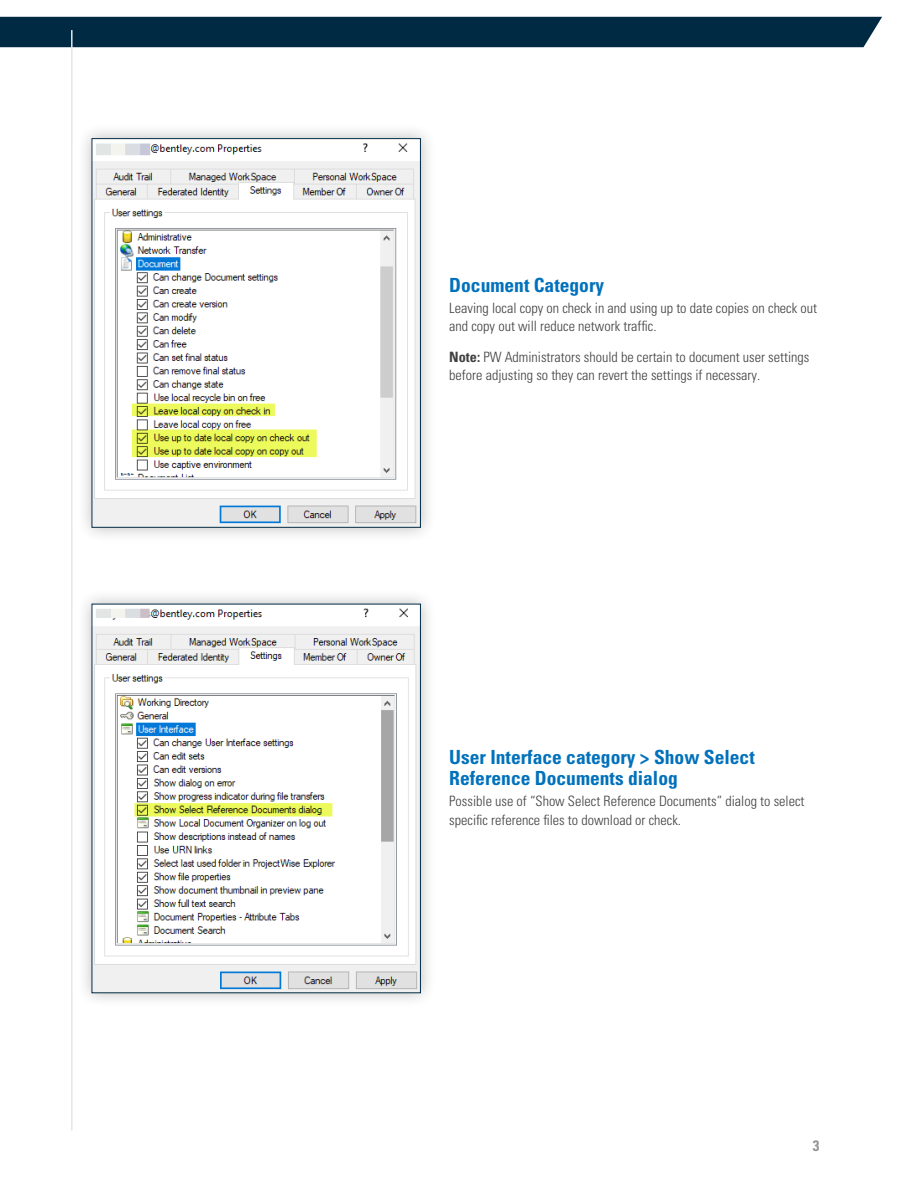
<style>
.page{position:relative;width:918px;height:1188px;background:#fff}
.page>*{position:absolute;margin:0;border:0;box-sizing:border-box;transform-origin:0 0}
.t1{font:700 condensed 19.5px/21px "Univers";color:#0071bb}
.t2{font:700 condensed 15px "Univers";color:#939597}
.t3{font:300 condensed 14.25px/18px "Univers";color:#404041}
.s1{font-weight:700}
</style>
<div class="page">
<div style="left:0;top:17px;width:882px;height:30px;background:#002a44"></div>
<hr style="left:71px;top:30px;width:2px;height:1101px;background:#e6e7e8">
<div style="left:76px;top:123px;width:360px;height:420px;background:#221f1f;opacity:.3"></div>
<img style="left:94px;top:140px;width:325px;height:386px">
<div style="left:92px;top:138px;width:329px;height:390px;border:1px solid #002a44"></div>
<div style="left:76px;top:588px;width:360px;height:421px;background:#221f1f;opacity:.3"></div>
<img style="left:94px;top:606px;width:325px;height:385px">
<h1 class="t1" style="left:449px;top:276px;width:156px">Document Category</h1>
<p class="t3" style="left:449px;top:300px;width:369px">Leaving local copy on check in and using up to date copies on check out and copy out will reduce network traffic.</p>
<p class="t3" style="left:449px;top:349px;width:362px"><span class="s1">Note:</span> PW Administrators should be certain to document user settings before adjusting so they can revert the settings if necessary.</p>
<h1 class="t1" style="left:449px;top:748px;width:307px">User Interface category &gt; Show Select<br>Reference Documents dialog</h1>
<p class="t3" style="left:449px;top:792px;width:357px;line-height:19.5px">Possible use of “Show Select Reference Documents” dialog to select specific reference files to download or check.</p>
<p class="t2" style="left:813px;top:1139px;width:8px">3</p>
</div>
